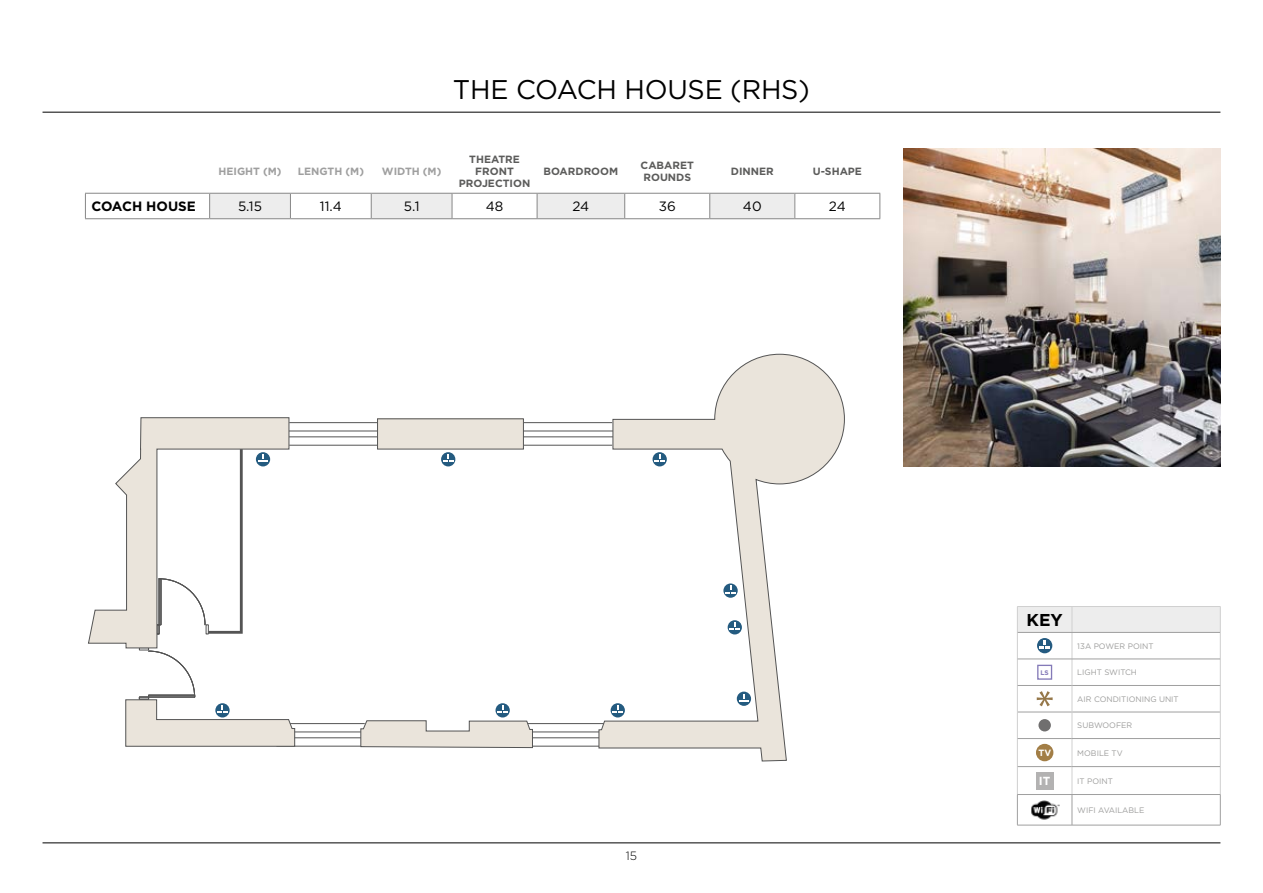
<style>
.page{position:relative;width:1263px;height:893px;background:#fff}
.page>*{position:absolute;margin:0;border:0;box-sizing:border-box;transform-origin:0 0}
.t1{font:27px "Gotham";letter-spacing:-.01em;color:#000}
.t2{font:700 17.1px "Gotham";color:#000}
.t3{font:13.5px "Gotham";color:#000}
.t4{font:700 13.5px "Gotham";color:#000}
.t5{font:300 12px "Gotham";color:#000}
.t6{font:700 11.7px "Gotham";color:#fff}
.t7{font:700 10.5px/12px "Gotham";color:#5c5c5b;text-align:center}
.t8{font:700 10.5px "Gotham";color:#9f9f9f}
.t9{font:700 9.15px "Gotham";color:#fff}
.t10{font:7.95px "Gotham";color:#9d9d9c}
.t11{font:700 6.6px "Gotham";color:#847ab8}
</style>
<div class="page">
<hr style="left:43px;top:843px;width:1177px;height:1px;background:#000">
<hr style="left:1017px;top:794px;width:55px;height:1px;background:#9f9f9f">
<hr style="left:1017px;top:795px;width:1px;height:30px;background:#9f9f9f">
<hr style="left:1072px;top:794px;width:148px;height:1px;background:#9f9f9f">
<hr style="left:1072px;top:795px;width:1px;height:30px;background:#9f9f9f">
<hr style="left:1220px;top:795px;width:1px;height:30px;background:#9f9f9f">
<hr style="left:1017px;top:825px;width:55px;height:1px;background:#9f9f9f">
<hr style="left:1072px;top:825px;width:148px;height:1px;background:#9f9f9f">
<svg style="left:1017px;top:606px;width:204px;height:188px"></svg>
<div style="left:1038px;top:719px;width:13px;height:12px;background:#706f6f;border-radius:50%"></div>
<div style="left:1036px;top:744px;width:17px;height:17px;background:#a27e46;border-radius:50%"></div>
<div style="left:1036px;top:772px;width:17px;height:17px;background:#b3b2b2"></div>
<img style="left:1031px;top:800px;width:29px;height:20px">
<hr style="left:43px;top:112px;width:1177px;height:1px;background:#000">
<hr style="left:85px;top:193px;width:125px;height:1px;background:#878787">
<svg style="left:85px;top:194px;width:1px;height:24px"></svg>
<hr style="left:795px;top:193px;width:85px;height:1px;background:#878787">
<svg style="left:209px;top:193px;width:586px;height:25px"></svg>
<svg style="left:879px;top:194px;width:1px;height:24px"></svg>
<hr style="left:85px;top:218px;width:125px;height:1px;background:#878787">
<hr style="left:210px;top:218px;width:80px;height:1px;background:#878787">
<hr style="left:290px;top:218px;width:81px;height:1px;background:#878787">
<hr style="left:371px;top:218px;width:81px;height:1px;background:#878787">
<hr style="left:452px;top:218px;width:85px;height:1px;background:#878787">
<hr style="left:537px;top:218px;width:88px;height:1px;background:#878787">
<hr style="left:625px;top:218px;width:85px;height:1px;background:#878787">
<hr style="left:710px;top:218px;width:85px;height:1px;background:#878787">
<hr style="left:795px;top:218px;width:85px;height:1px;background:#878787">
<hr style="left:289px;top:422px;width:88px;height:1px;background:#545454">
<hr style="left:289px;top:445px;width:88px;height:1px;background:#545454">
<hr style="left:524px;top:422px;width:88px;height:1px;background:#545454">
<hr style="left:524px;top:445px;width:88px;height:1px;background:#545454">
<div style="left:514px;top:732px;width:104px;height:6px;border:1px solid #545454"></div>
<hr style="left:524px;top:723px;width:88px;height:1px;background:#545454">
<hr style="left:524px;top:746px;width:88px;height:1px;background:#545454">
<div style="left:266px;top:732px;width:105px;height:6px;border:1px solid #545454"></div>
<hr style="left:276px;top:723px;width:89px;height:1px;background:#545454">
<hr style="left:276px;top:746px;width:89px;height:1px;background:#545454">
<div style="left:441px;top:452px;width:14px;height:14px;background:#245b80;border-radius:50%"></div>
<svg style="left:443px;top:454px;width:10px;height:8px"></svg>
<div style="left:495px;top:703px;width:15px;height:14px;background:#245b80;border-radius:50%"></div>
<svg style="left:497px;top:705px;width:11px;height:8px"></svg>
<div style="left:377px;top:419px;width:146px;height:30px;background:#eae4db"></div>
<div style="left:377px;top:418px;width:147px;height:31px;border:1px solid #545454"></div>
<svg style="left:598px;top:353px;width:247px;height:409px"></svg>
<svg style="left:360px;top:720px;width:173px;height:28px;background:#dfdad3"></svg>
<svg style="left:125px;top:649px;width:170px;height:98px"></svg>
<svg style="left:88px;top:417px;width:202px;height:232px"></svg>
<img style="left:903px;top:149px;width:317px;height:317px">
<h1 class="t1" style="left:453px;top:72px;width:358px">THE COACH HOUSE (RHS)</h1>
<h3 class="t8" style="left:218px;top:165px;width:65px">HEIGHT (M)</h3>
<h3 class="t8" style="left:298px;top:165px;width:68px">LENGTH (M)</h3>
<h3 class="t8" style="left:382px;top:165px;width:61px">WIDTH (M)</h3>
<h3 class="t7" style="left:459px;top:153px;width:73px">THEATRE<br>FRONT<br>PROJECTION</h3>
<h3 class="t7" style="left:544px;top:165px;width:76px">BOARDROOM</h3>
<h3 class="t7" style="left:641px;top:159px;width:55px;text-align:left">CABARET<br>ROUNDS</h3>
<h3 class="t7" style="left:731px;top:165px;width:44px">DINNER</h3>
<h3 class="t7" style="left:813px;top:165px;width:51px">U-SHAPE</h3>
<h3 class="t4" style="left:91px;top:198px;width:106px">COACH HOUSE</h3>
<h3 class="t3" style="left:238px;top:198px;width:25px">5.15</h3>
<h3 class="t3" style="left:320px;top:198px;width:24px">11.4</h3>
<h3 class="t3" style="left:404px;top:198px;width:17px">5.1</h3>
<h3 class="t3" style="left:486px;top:198px;width:19px">48</h3>
<h3 class="t3" style="left:572px;top:198px;width:18px">24</h3>
<h3 class="t3" style="left:659px;top:198px;width:19px">36</h3>
<h3 class="t3" style="left:743px;top:198px;width:20px">40</h3>
<h3 class="t3" style="left:829px;top:198px;width:18px">24</h3>
<h3 class="t5" style="left:626px;top:848px;width:13px">15</h3>
<h2 class="t2" style="left:1026px;top:609px;width:38px">KEY</h2>
<p class="t10" style="left:1077px;top:641px;width:78px">13A POWER POINT</p>
<p class="t11" style="left:1040px;top:668px;width:10px">LS</p>
<p class="t10" style="left:1077px;top:667px;width:61px">LIGHT SWITCH</p>
<p class="t10" style="left:1077px;top:694px;width:103px">AIR CONDITIONING UNIT</p>
<p class="t10" style="left:1077px;top:720px;width:57px">SUBWOOFER</p>
<p class="t9" style="left:1038px;top:747px;width:14px">TV</p>
<p class="t10" style="left:1077px;top:748px;width:47px">MOBILE TV</p>
<h3 class="t6" style="left:1039px;top:773px;width:13px">IT</h3>
<p class="t10" style="left:1077px;top:776px;width:37px">IT POINT</p>
<p class="t10" style="left:1077px;top:805px;width:69px">WIFI AVAILABLE</p>
</div>
